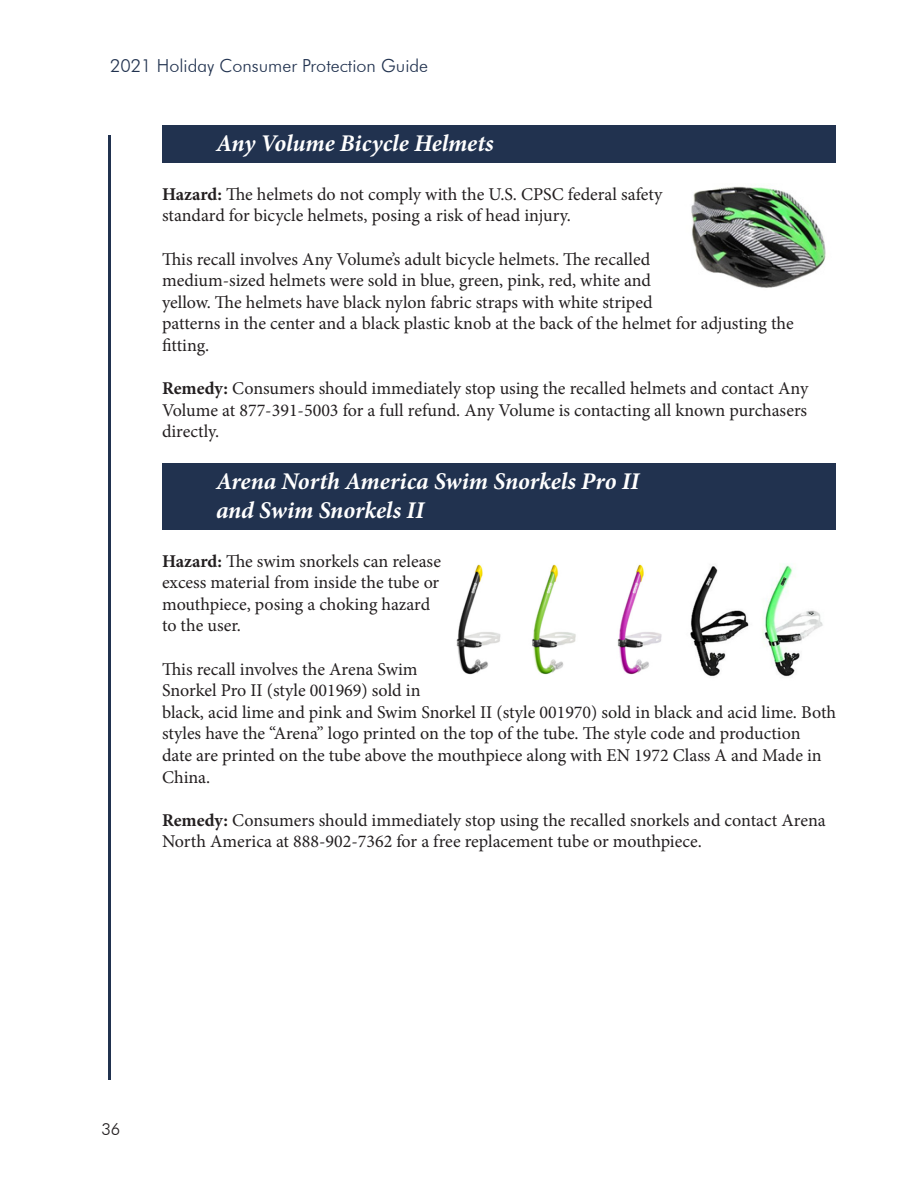
<style>
.page{position:relative;width:918px;height:1188px;background:#fff}
.page>*{position:absolute;margin:0;border:0;box-sizing:border-box;transform-origin:0 0}
.Recalled_Items{font:italic 700 24px/28.8px "Minion Pro";letter-spacing:-.005em;color:#fff}
.t1{font:18px/21.6px "Minion Pro";color:#231f20}
.t2{font:300 18px "Futura BT";color:#21324f}
.t3{font:300 16.5px "Futura BT";color:#231f20}
.s1{font-weight:700}
</style>
<div class="page">
<hr style="left:108px;top:135px;width:3px;height:945px;background:#21324f">
<div style="left:163px;top:126px;width:673px;height:37px;background:#21324f"></div>
<div style="left:163px;top:464px;width:673px;height:66px;background:#21324f"></div>
<img style="left:691px;top:186px;width:135px;height:102px">
<img style="left:456px;top:564px;width:367px;height:113px">
<p class="t2" style="left:110px;top:55px;width:320px">2021 Holiday Consumer Protection Guide</p>
<p class="Recalled_Items" style="left:216px;top:129px;width:279px">Any Volume Bicycle Helmets</p>
<p class="t1" style="left:162px;top:183px;width:502px"><span class="s1">Hazard:</span> The helmets do not comply with the U.S. CPSC federal safety standard for bicycle helmets, posing a risk of head injury.</p>
<p class="t1" style="left:162px;top:248px;width:633px">This recall involves Any Volume’s adult bicycle helmets. The recalled<br>medium-sized helmets were sold in blue, green, pink, red, white and<br>yellow. The helmets have black nylon fabric straps with white striped<br>patterns in the center and a black plastic knob at the back of the helmet for adjusting the fitting.</p>
<p class="t1" style="left:162px;top:378px;width:648px;text-align:justify"><span class="s1">Remedy:</span> Consumers should immediately stop using the recalled helmets and contact Any Volume at 877-391-5003 for a full refund. Any Volume is contacting all known purchasers directly.</p>
<p class="Recalled_Items" style="left:216px;top:467px;width:425px">Arena North America Swim Snorkels Pro II and Swim Snorkels II</p>
<p class="t1" style="left:162px;top:550px;width:281px"><span class="s1">Hazard:</span> The swim snorkels can release excess material from inside the tube or mouthpiece, posing a choking hazard to the user.</p>
<p class="t1" style="left:162px;top:658px;width:676px">This recall involves the Arena Swim<br>Snorkel Pro II (style 001969) sold in<br>black, acid lime and pink and Swim Snorkel II (style 001970) sold in black and acid lime. Both styles have the “Arena” logo printed on the top of the tube. The style code and production<br>date are printed on the tube above the mouthpiece along with EN 1972 Class A and Made in China.</p>
<p class="t1" style="left:162px;top:809px;width:665px"><span class="s1">Remedy:</span> Consumers should immediately stop using the recalled snorkels and contact Arena<br>North America at 888-902-7362 for a free replacement tube or mouthpiece.</p>
<p class="t3" style="left:101px;top:1119px;width:21px">36</p>
</div>
